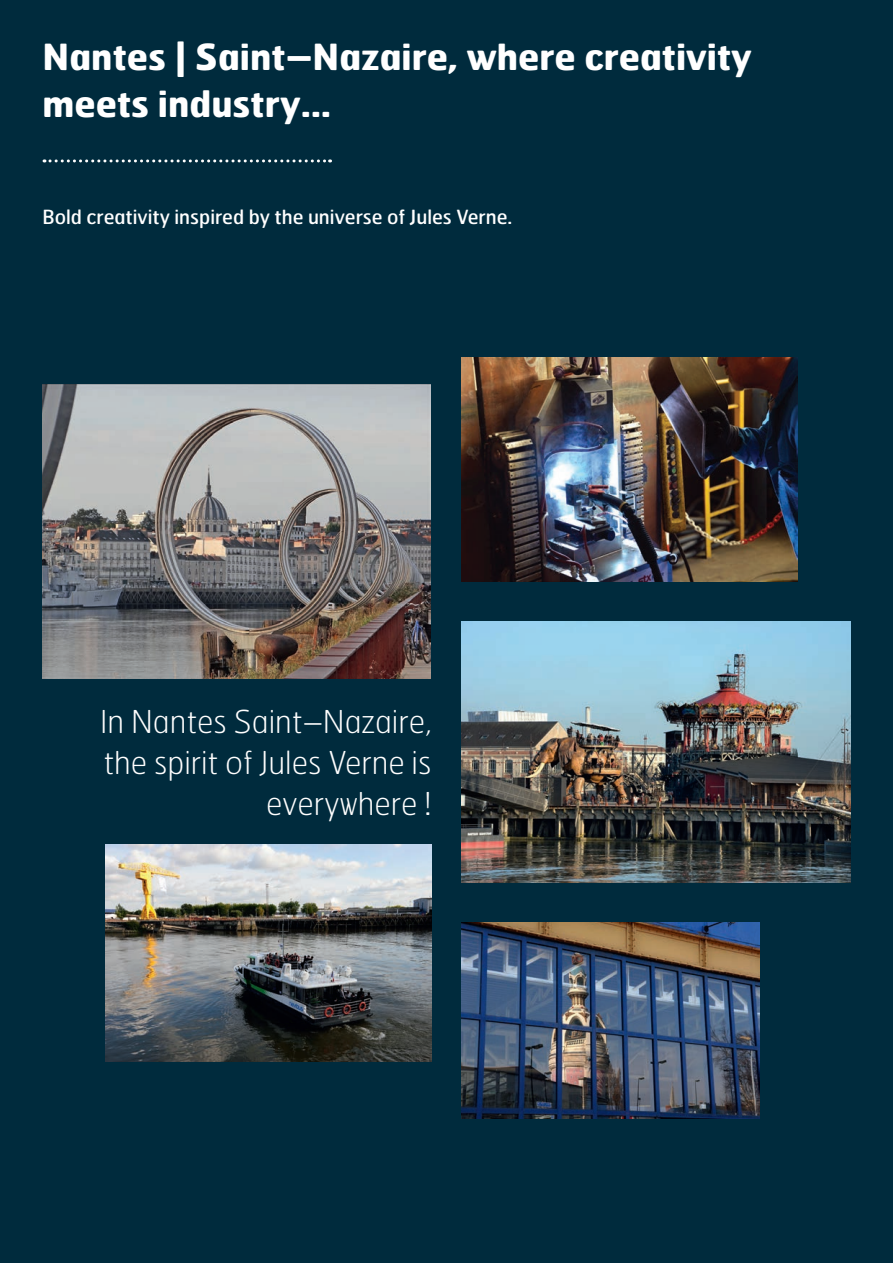
<style>
.page{position:relative;width:893px;height:1263px;background:#002b3d}
.page>*{position:absolute;margin:0;border:0;box-sizing:border-box;transform-origin:0 0}
.t1{font:700 36px/46.5px "Hermes FB";color:#fff}
.t2{font:100 31.5px/40.5px "Hermes FB";color:#fff;text-align:right}
.t3{font:19.5px "Hermes FB";color:#fff}
</style>
<div class="page">
<svg style="left:44px;top:159px;width:287px;height:3px"></svg>
<img style="left:43px;top:384px;width:388px;height:295px">
<img style="left:461px;top:922px;width:299px;height:197px">
<img style="left:461px;top:621px;width:389px;height:262px">
<img style="left:105px;top:844px;width:327px;height:217px">
<img style="left:461px;top:357px;width:337px;height:225px">
<p class="t1" style="left:43px;top:33px;width:711px">Nantes | Saint–Nazaire, where creativity meets industry…</p>
<p class="t3" style="left:43px;top:204px;width:471px">Bold creativity inspired by the universe of Jules Verne.</p>
<p class="t2" style="left:100px;top:701px;width:333px">In Nantes Saint–Nazaire, the spirit of Jules Verne is everywhere !</p>
</div>
